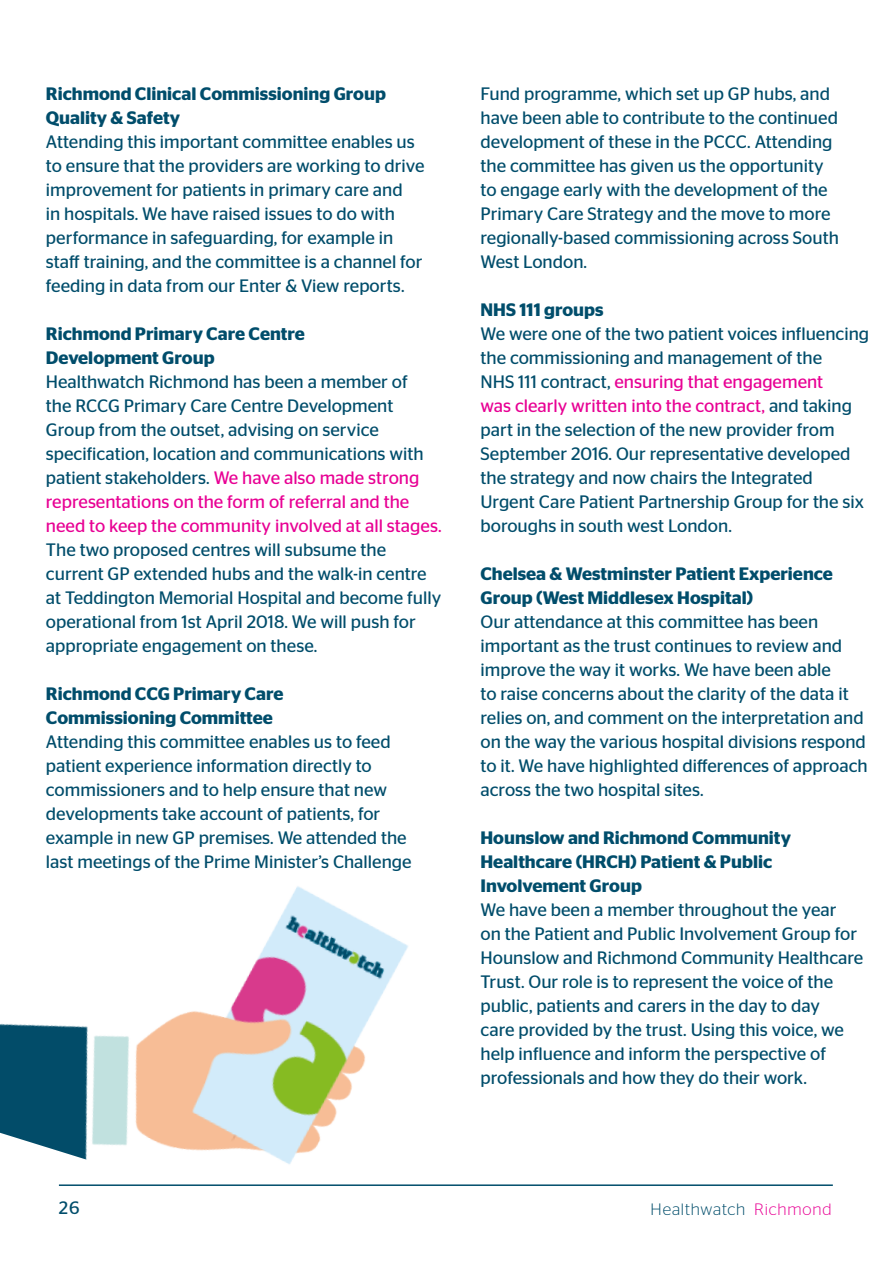
<style>
.page{position:relative;width:893px;height:1263px;background:#fff}
.page>*{position:absolute;margin:0;border:0;box-sizing:border-box;transform-origin:0 0}
.t1{font:18px/24px "Stag Sans";color:#004d6b}
.t2{font:600 18px/24px "Stag Sans";color:#004d6b}
.t3{font:300 16.5px "Stag Sans";letter-spacing:.05em;color:#004d6b}
.s1{color:#e80094}
</style>
<div class="page">
<hr style="left:59px;top:1184px;width:774px;height:2px;background:#004d6b">
<img style="left:0;top:886px;width:447px;height:300px">
<p class="t2" style="left:46px;top:82px;width:342px">Richmond Clinical Commissioning Group<br>Quality &amp; Safety</p>
<p class="t1" style="left:46px;top:130px;width:380px">Attending this important committee enables us to ensure that the providers are working to drive improvement for patients in primary care and<br>in hospitals. We have raised issues to do with performance in safeguarding, for example in staff training, and the committee is a channel for feeding in data from our Enter &amp; View reports.</p>
<p class="t2" style="left:46px;top:322px;width:260px">Richmond Primary Care Centre<br>Development Group</p>
<p class="t1" style="left:46px;top:370px;width:397px">Healthwatch Richmond has been a member of<br>the RCCG Primary Care Centre Development Group from the outset, advising on service specification, location and communications with patient stakeholders. <span class="s1">We have also made strong representations on the form of referral and the need to keep the community involved at all stages.</span></p>
<p class="t1" style="left:46px;top:538px;width:397px">The two proposed centres will subsume the current GP extended hubs and the walk-in centre at Teddington Memorial Hospital and become fully operational from 1st April 2018. We will push for appropriate engagement on these.</p>
<p class="t2" style="left:46px;top:682px;width:239px">Richmond CCG Primary Care<br>Commissioning Committee</p>
<p class="t1" style="left:46px;top:730px;width:367px">Attending this committee enables us to feed patient experience information directly to commissioners and to help ensure that new developments take account of patients, for example in new GP premises. We attended the last meetings of the Prime Minister’s Challenge</p>
<p class="t1" style="left:480px;top:82px;width:360px">Fund programme, which set up GP hubs, and have been able to contribute to the continued development of these in the PCCC. Attending the committee has given us the opportunity to engage early with the development of the Primary Care Strategy and the move to more regionally-based commissioning across South West London.</p>
<p class="t2" style="left:480px;top:298px;width:125px">NHS 111 groups</p>
<p class="t1" style="left:480px;top:322px;width:390px">We were one of the two patient voices influencing the commissioning and management of the<br>NHS 111 contract, <span class="s1">ensuring that engagement<br>was clearly written into the contract,</span> and taking part in the selection of the new provider from September 2016. Our representative developed the strategy and now chairs the Integrated Urgent Care Patient Partnership Group for the six boroughs in south west London.</p>
<p class="t2" style="left:480px;top:562px;width:354px">Chelsea &amp; Westminster Patient Experience<br>Group (West Middlesex Hospital)</p>
<p class="t1" style="left:480px;top:610px;width:389px">Our attendance at this committee has been important as the trust continues to review and improve the way it works. We have been able<br>to raise concerns about the clarity of the data it relies on, and comment on the interpretation and on the way the various hospital divisions respond to it. We have highlighted differences of approach across the two hospital sites.</p>
<p class="t2" style="left:480px;top:826px;width:312px">Hounslow and Richmond Community<br>Healthcare (HRCH) Patient &amp; Public<br>Involvement Group</p>
<p class="t1" style="left:480px;top:898px;width:384px">We have been a member throughout the year<br>on the Patient and Public Involvement Group for Hounslow and Richmond Community Healthcare Trust. Our role is to represent the voice of the public, patients and carers in the day to day<br>care provided by the trust. Using this voice, we help influence and inform the perspective of professionals and how they do their work.</p>
<p class="t1" style="left:59px;top:1196px;width:22px">26</p>
<p class="t3" style="left:651px;top:1200px;width:183px">Healthwatch <span class="s1">Richmond</span></p>
</div>
